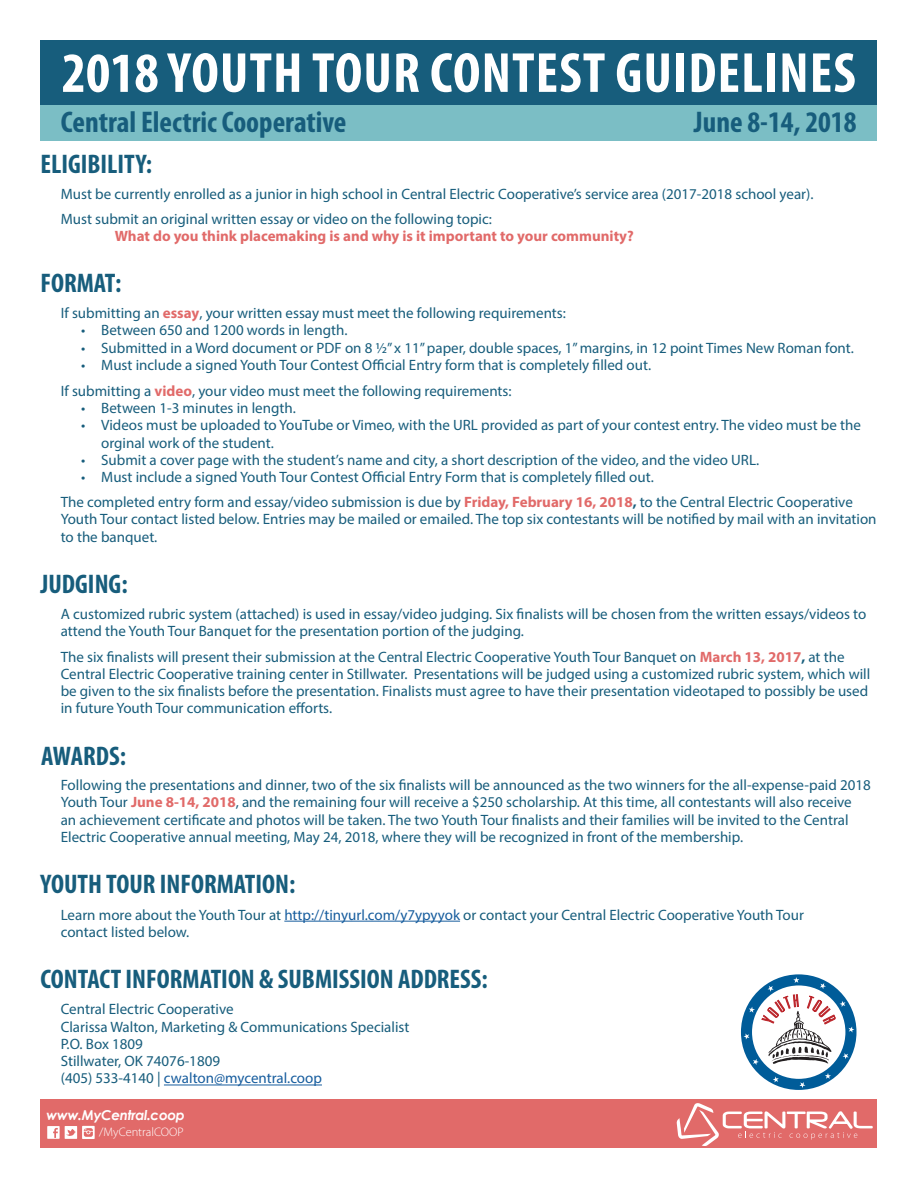
<style>
.page{position:relative;width:918px;height:1188px;background:#fff}
.page>*{position:absolute;margin:0;border:0;box-sizing:border-box;transform-origin:0 0}
.t1{font:700 condensed 57px "Myriad Pro";letter-spacing:.02em;color:#fff}
.t2{font:700 condensed 30px "Myriad Pro";color:#175d7c}
.t3{font:700 condensed 27px "Myriad Pro";color:#175d7c}
.t4{font:15px/17.2px "Myriad Pro";color:#175d7c}
.t5{font:700 15px "Myriad Pro";color:#e16a69}
.t6{font:italic 700 13.65px "Century Gothic";letter-spacing:-.025em;color:#fff}
.t7{font:300 12.3px "Myriad Pro";color:#fff}
.s1{font-weight:700;color:#e16a69}
.s2{font-weight:700}
.s3{color:#175d9e}
</style>
<div class="page">
<div style="left:40px;top:1099px;width:838px;height:49px;background:#e16a69"></div>
<div style="left:40px;top:105px;width:838px;height:36px;background:#7bbec5"></div>
<div style="left:40px;top:40px;width:838px;height:65px;background:#175d7c"></div>
<svg style="left:741px;top:974px;width:115px;height:116px"></svg>
<svg style="left:677px;top:1103px;width:196px;height:43px"></svg>
<svg style="left:47px;top:1126px;width:48px;height:13px"></svg>
<hr style="left:164px;top:1085px;width:158px;height:1px;background:#175d9e">
<hr style="left:284px;top:921px;width:176px;height:1px;background:#175d9e">
<h1 class="t1" style="left:62px;top:37px;width:796px">2018 YOUTH TOUR CONTEST GUIDELINES</h1>
<h2 class="t2" style="left:61px;top:103px;width:287px">Central Electric Cooperative</h2>
<h2 class="t2" style="left:694px;top:103px;width:164px">June 8-14, 2018</h2>
<h3 class="t3" style="left:40px;top:147px;width:113px">ELIGIBILITY:</h3>
<p class="t4" style="left:61px;top:185px;width:754px">Must be currently enrolled as a junior in high school in Central Electric Cooperative’s service area (2017-2018 school year).</p>
<p class="t4" style="left:61px;top:210px;width:433px">Must submit an original written essay or video on the following topic:</p>
<p class="t5" style="left:115px;top:226px;width:521px">What do you think placemaking is and why is it important to your community?</p>
<h3 class="t3" style="left:40px;top:267px;width:82px">FORMAT:</h3>
<p class="t4" style="left:61px;top:304px;width:507px">If submitting an <span class="s1">essay</span>, your written essay must meet the following requirements:</p>
<p class="t4" style="left:81px;top:322px;width:268px">• Between 650 and 1200 words in length.</p>
<p class="t4" style="left:81px;top:339px;width:774px">• Submitted in a Word document or PDF on 8 1/2” x 11” paper, double spaces, 1” margins, in 12 point Times New Roman font.</p>
<p class="t4" style="left:81px;top:356px;width:572px">• Must include a signed Youth Tour Contest Official Entry form that is completely filled out.</p>
<p class="t4" style="left:61px;top:382px;width:452px">If submitting a <span class="s1">video</span>, your video must meet the following requirements:</p>
<p class="t4" style="left:81px;top:399px;width:216px">• Between 1-3 minutes in length.</p>
<p class="t4" style="left:101px;top:417px;width:761px;text-indent:-20px">• Videos must be uploaded to YouTube or Vimeo, with the URL provided as part of your contest entry. The video must be the orginal work of the student.</p>
<p class="t4" style="left:81px;top:451px;width:680px">• Submit a cover page with the student’s name and city, a short description of the video, and the video URL.</p>
<p class="t4" style="left:61px;top:464px;width:794px;line-height:25px;text-indent:20px">• Must include a signed Youth Tour Contest Official Entry Form that is completely filled out.<br>The completed entry form and essay/video submission is due by <span class="s1">Friday, February 16, 2018</span><span class="s2">,</span> to the Central Electric Cooperative</p>
<p class="t4" style="left:61px;top:511px;width:817px">Youth Tour contact listed below. Entries may be mailed or emailed. The top six contestants will be notified by mail with an invitation to the banquet.</p>
<h3 class="t3" style="left:40px;top:567px;width:89px">JUDGING:</h3>
<p class="t4" style="left:61px;top:605px;width:807px">A customized rubric system (attached) is used in essay/video judging. Six finalists will be chosen from the written essays/videos to attend the Youth Tour Banquet for the presentation portion of the judging.</p>
<p class="t4" style="left:61px;top:648px;width:811px">The six finalists will present their submission at the Central Electric Cooperative Youth Tour Banquet on <span class="s1">March 13, 2017</span><span class="s2">,</span> at the Central Electric Cooperative training center in Stillwater. Presentations will be judged using a customized rubric system, which will be given to the six finalists before the presentation. Finalists must agree to have their presentation videotaped to possibly be used in future Youth Tour communication efforts.</p>
<h3 class="t3" style="left:41px;top:739px;width:86px">AWARDS:</h3>
<p class="t4" style="left:61px;top:776px;width:812px">Following the presentations and dinner, two of the six finalists will be announced as the two winners for the all-expense-paid 2018<br>Youth Tour <span class="s1">June 8-14, 2018</span>, and the remaining four will receive a $250 scholarship. At this time, all contestants will also receive an achievement certificate and photos will be taken. The two Youth Tour finalists and their families will be invited to the Central Electric Cooperative annual meeting, May 24, 2018, where they will be recognized in front of the membership.</p>
<h3 class="t3" style="left:40px;top:867px;width:256px">YOUTH TOUR INFORMATION:</h3>
<p class="t4" style="left:61px;top:906px;width:745px">Learn more about the Youth Tour at <span class="s3">http://tinyurl.com/y7ypyyok</span> or contact your Central Electric Cooperative Youth Tour contact listed below.</p>
<h3 class="t3" style="left:40px;top:962px;width:449px">CONTACT INFORMATION &amp; SUBMISSION ADDRESS:</h3>
<p class="t4" style="left:61px;top:1001px;width:350px">Central Electric Cooperative<br>Clarissa Walton, Marketing &amp; Communications Specialist P.O. Box 1809<br>Stillwater, OK 74076-1809<br>(405) 533-4140 | <span class="s3">cwalton@mycentral.coop</span></p>
<p class="t6" style="left:47px;top:1104px;width:140px">www.MyCentral.coop</p>
<p class="t7" style="left:99px;top:1126px;width:86px">/MyCentralCOOP</p>
</div>
